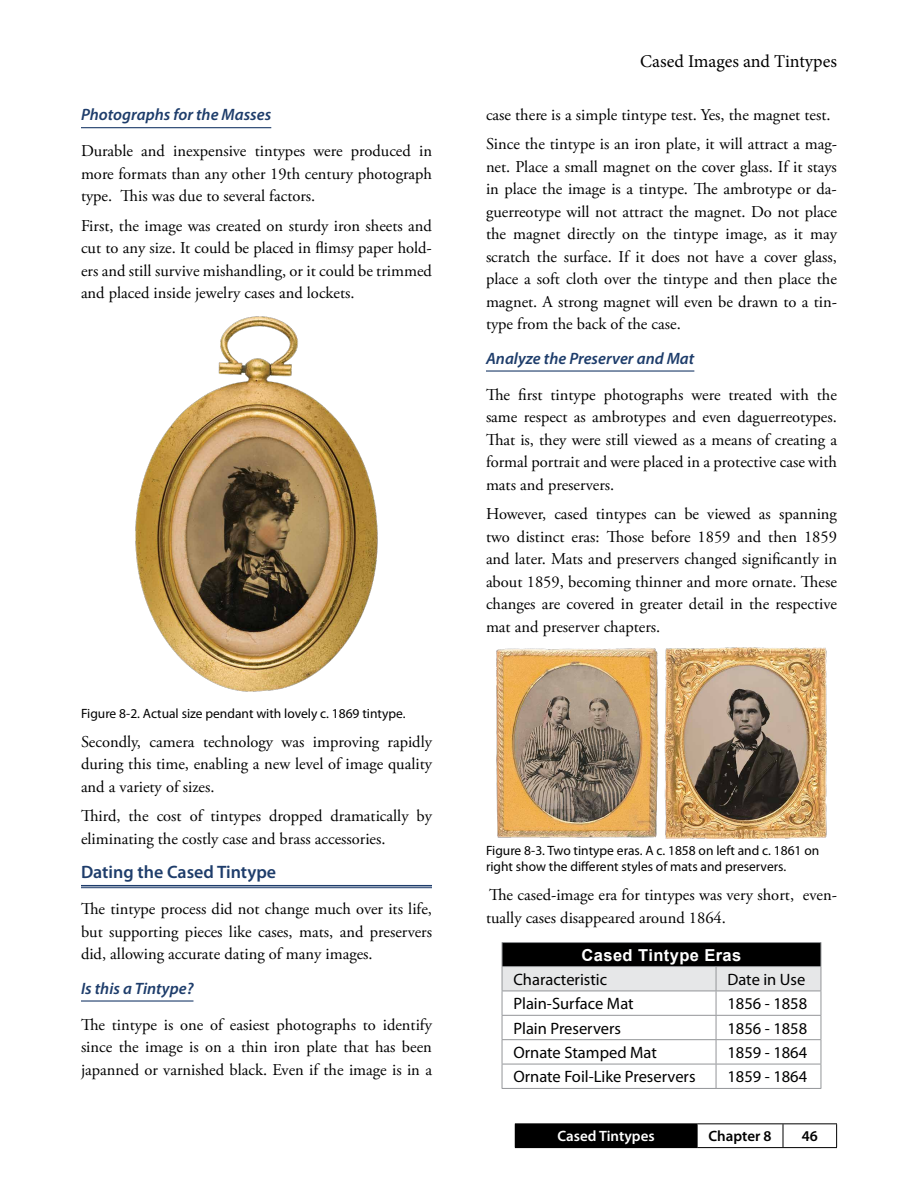
<style>
.page{position:relative;width:918px;height:1188px;background:#fff}
.page>*{position:absolute;margin:0;border:0;box-sizing:border-box;transform-origin:0 0}
.t1{font:18px "Minion Pro";color:#000}
.t2{font:600 18px "Myriad Pro";color:#1e3d6b}
.t3{font:16.5px/22.5px "Adobe Garamond Pro";color:#000;text-align:justify}
.t4{font:16.5px "Myriad Pro";color:#000}
.t5{font:italic 600 16.5px "Myriad Pro";color:#1e3d6b}
.t6{font:700 16.5px "Arial";letter-spacing:.025em;color:#fff}
.t7{font:600 15px "Myriad Pro";color:#fff}
.t8{font:600 15px "Myriad Pro";color:#000}
.t9{font:13.5px/16.2px "Myriad Pro";color:#000}
</style>
<div class="page">
<div style="left:515px;top:1124px;width:182px;height:24px;background:#000"></div>
<hr style="left:515px;top:1123px;width:182px;height:1px;background:#000">
<hr style="left:697px;top:1123px;width:86px;height:1px;background:#000">
<svg style="left:697px;top:1124px;width:1px;height:23px"></svg>
<hr style="left:783px;top:1123px;width:54px;height:1px;background:#000">
<svg style="left:783px;top:1124px;width:1px;height:23px"></svg>
<svg style="left:836px;top:1124px;width:1px;height:23px"></svg>
<hr style="left:697px;top:1147px;width:86px;height:1px;background:#000">
<hr style="left:783px;top:1147px;width:54px;height:1px;background:#000">
<hr style="left:81px;top:127px;width:190px;height:1px;background:#1e3d6b">
<hr style="left:81px;top:885px;width:351px;height:1px;background:#1e3d6b">
<hr style="left:81px;top:887px;width:351px;height:1px;background:#1e3d6b">
<hr style="left:81px;top:1000px;width:112px;height:2px;background:#1e3d6b">
<img style="left:135px;top:316px;width:243px;height:376px">
<hr style="left:486px;top:370px;width:208px;height:2px;background:#1e3d6b">
<img style="left:496px;top:647px;width:331px;height:192px">
<hr style="left:502px;top:942px;width:214px;height:1px;background:#939598">
<hr style="left:716px;top:942px;width:105px;height:1px;background:#939598">
<svg style="left:502px;top:943px;width:320px;height:145px"></svg>
<hr style="left:502px;top:1088px;width:214px;height:1px;background:#939598">
<hr style="left:716px;top:1088px;width:105px;height:1px;background:#939598">
<p class="t5" style="left:81px;top:104px;width:192px">Photographs for the Masses</p>
<p class="t3" style="left:81px;top:140px;width:353px">Durable and inexpensive tintypes were produced in more formats than any other 19th century photograph type. This was due to several factors.</p>
<p class="t3" style="left:81px;top:215px;width:353px">First, the image was created on sturdy iron sheets and cut to any size. It could be placed in flimsy paper hold&shy;ers and still survive mishandling, or it could be trimmed and placed inside jewelry cases and lockets.</p>
<p class="t9" style="left:81px;top:705px;width:325px">Figure 8-2. Actual size pendant with lovely c. 1869 tintype.</p>
<p class="t3" style="left:81px;top:731px;width:353px">Secondly, camera technology was improving rapidly during this time, enabling a new level of image quality and a variety of sizes.</p>
<p class="t3" style="left:81px;top:805px;width:352px">Third, the cost of tintypes dropped dramatically by eliminating the costly case and brass accessories.</p>
<p class="t2" style="left:81px;top:861px;width:197px">Dating the Cased Tintype</p>
<p class="t3" style="left:81px;top:898px;width:353px">The tintype process did not change much over its life, but supporting pieces like cases, mats, and preservers did, allowing accurate dating of many images.</p>
<p class="t5" style="left:81px;top:978px;width:114px">Is this a Tintype?</p>
<p class="t3" style="left:81px;top:1014px;width:353px">The tintype is one of easiest photographs to identify since the image is on a thin iron plate that has been japanned or varnished black. Even if the image is in a</p>
<p class="t1" style="left:640px;top:49px;width:198px">Cased Images and Tintypes</p>
<p class="t3" style="left:486px;top:101px;width:353px;line-height:29.2px">case there is a simple tintype test. Yes, the magnet test.<br>Since the tintype is an iron plate, it will attract a mag-</p>
<p class="t3" style="left:486px;top:156px;width:353px">net. Place a small magnet on the cover glass. If it stays in place the image is a tintype. The ambrotype or da&shy;guerreotype will not attract the magnet. Do not place the magnet directly on the tintype image, as it may scratch the surface. If it does not have a cover glass, place a soft cloth over the tintype and then place the magnet. A strong magnet will even be drawn to a tin&shy;type from the back of the case.</p>
<p class="t5" style="left:486px;top:348px;width:210px">Analyze the Preserver and Mat</p>
<p class="t3" style="left:486px;top:384px;width:353px">The first tintype photographs were treated with the same respect as ambrotypes and even daguerreotypes.<br>That is, they were still viewed as a means of creating a formal portrait and were placed in a protective case with mats and preservers.</p>
<p class="t3" style="left:486px;top:503px;width:353px">However, cased tintypes can be viewed as spanning two distinct eras: Those before 1859 and then 1859 and later. Mats and preservers changed significantly in about 1859, becoming thinner and more ornate. These changes are covered in greater detail in the respective mat and preserver chapters.</p>
<p class="t9" style="left:486px;top:842px;width:335px">Figure 8-3. Two tintype eras. A c. 1858 on left and c. 1861 on right show the different styles of mats and preservers.</p>
<p class="t3" style="left:486px;top:884px;width:352px">The cased-image era for tintypes was very short, even&shy;tually cases disappeared around 1864.</p>
<p class="t6" style="left:582px;top:944px;width:161px">Cased Tintype Eras</p>
<p class="t4" style="left:513px;top:969px;width:95px">Characteristic</p>
<p class="t4" style="left:727px;top:969px;width:79px">Date in Use</p>
<p class="t4" style="left:513px;top:994px;width:122px">Plain-Surface Mat</p>
<p class="t4" style="left:727px;top:994px;width:81px">1856 - 1858</p>
<p class="t4" style="left:513px;top:1018px;width:109px">Plain Preservers</p>
<p class="t4" style="left:727px;top:1018px;width:81px">1856 - 1858</p>
<p class="t4" style="left:513px;top:1042px;width:145px">Ornate Stamped Mat</p>
<p class="t4" style="left:727px;top:1042px;width:81px">1859 - 1864</p>
<p class="t4" style="left:513px;top:1067px;width:184px">Ornate Foil-Like Preservers</p>
<p class="t4" style="left:727px;top:1067px;width:81px">1859 - 1864</p>
<p class="t7" style="left:558px;top:1127px;width:99px">Cased Tintypes</p>
<p class="t8" style="left:709px;top:1127px;width:65px">Chapter 8</p>
<p class="t8" style="left:802px;top:1127px;width:18px">46</p>
</div>
